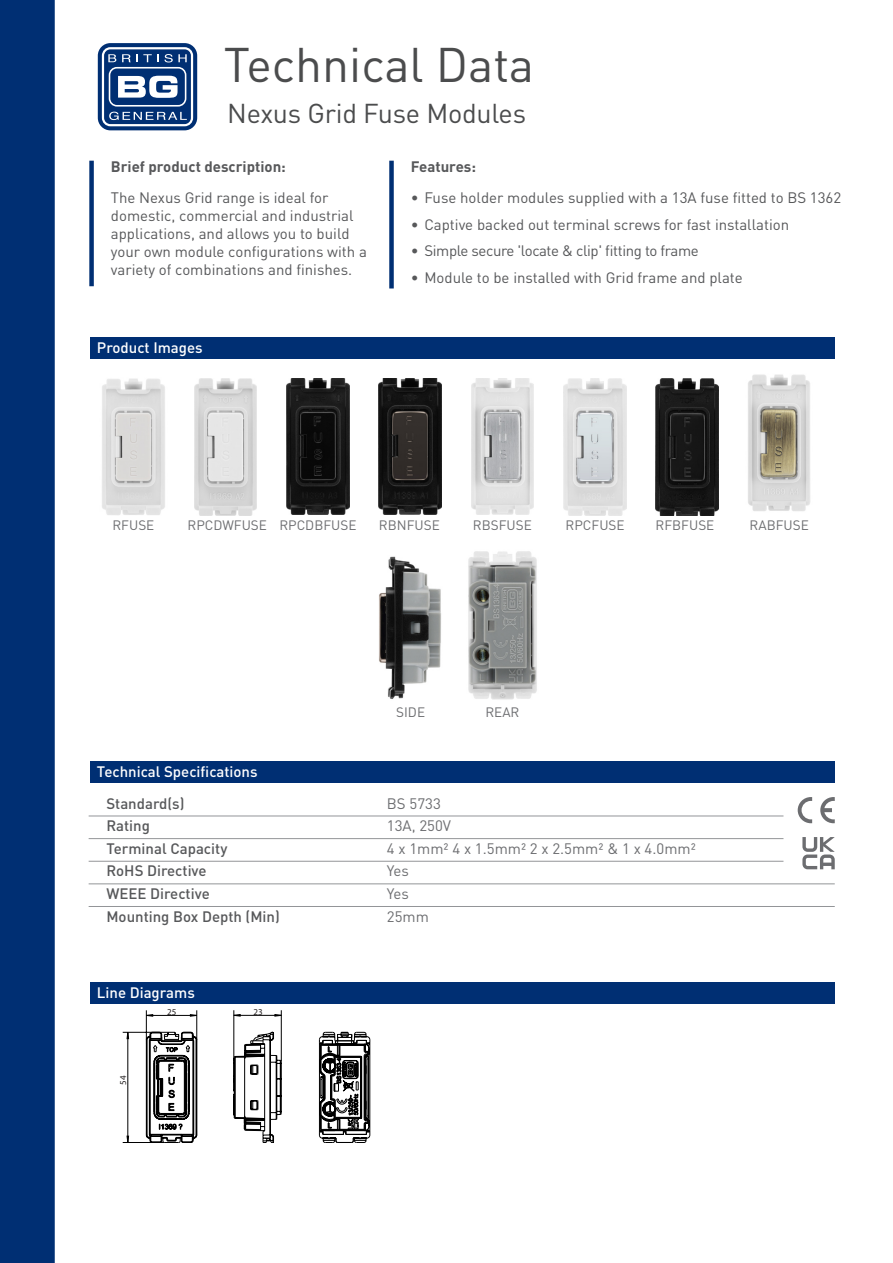
<style>
.page{position:relative;width:893px;height:1263px;background:#fff}
.page>*{position:absolute;margin:0;border:0;box-sizing:border-box;transform-origin:0 0}
.t1{font:48px "DIN Pro";color:#4b4c4d}
.t2{font:27px "DIN Pro";letter-spacing:-.01em;color:#4b4c4d}
.t3{font:15px/18px "DIN Pro";color:#57585a}
.t4{font:500 15px "DIN Pro";color:#57585a}
.t5{font:15px "DIN Pro";color:#6c6d70}
.t6{font:500 15px "DIN Pro";color:#fff}
.t7{font:15px "DIN Pro";letter-spacing:-.025em;color:#57585a}
.t8{font:700 15px "DIN Pro";color:#57585a}
.t9{font:13.5px "DIN Pro";color:#6c6d70}
.t10{font:9px "Myriad Pro";color:#231f20}
</style>
<div class="page">
<div style="left:0;top:0;width:55px;height:1263px;background:#002f73"></div>
<div style="left:98px;top:43px;width:99px;height:87px;background:linear-gradient(to right,#002f73,#002f73);border-radius:13px"></div>
<svg style="left:102px;top:47px;width:91px;height:79px"></svg>
<div style="left:90px;top:982px;width:745px;height:22px;background:#002f73"></div>
<svg style="left:147px;top:1014px;width:6px;height:3px"></svg>
<svg style="left:190px;top:1014px;width:6px;height:3px"></svg>
<svg style="left:274px;top:1014px;width:7px;height:3px"></svg>
<svg style="left:233px;top:1014px;width:8px;height:3px"></svg>
<hr style="left:146px;top:1010px;width:1px;height:30px;background:#000">
<hr style="left:196px;top:1010px;width:1px;height:30px;background:#000">
<hr style="left:146px;top:1015px;width:51px;height:1px;background:#000">
<hr style="left:234px;top:1010px;width:1px;height:48px;background:#000">
<hr style="left:281px;top:1010px;width:1px;height:51px;background:#000">
<hr style="left:234px;top:1015px;width:47px;height:1px;background:#000">
<svg style="left:122px;top:1031px;width:248px;height:112px"></svg>
<div style="left:90px;top:761px;width:745px;height:22px;background:#002f73"></div>
<hr style="left:89px;top:816px;width:694px;height:1px;background:#939598">
<hr style="left:89px;top:861px;width:694px;height:1px;background:#939598">
<hr style="left:89px;top:906px;width:746px;height:1px;background:#939598">
<hr style="left:89px;top:838px;width:694px;height:1px;background:#939598">
<hr style="left:89px;top:884px;width:746px;height:1px;background:#939598">
<svg style="left:798px;top:797px;width:14px;height:26px"></svg>
<svg style="left:820px;top:797px;width:15px;height:26px"></svg>
<svg style="left:802px;top:837px;width:33px;height:32px"></svg>
<div style="left:389px;top:163px;width:5px;height:123px;background:#002f73"></div>
<div style="left:89px;top:163px;width:5px;height:121px;background:#002f73"></div>
<div style="left:90px;top:337px;width:745px;height:22px;background:#002f73"></div>
<img style="left:468px;top:551px;width:69px;height:149px">
<img style="left:379px;top:556px;width:62px;height:143px">
<img style="left:102px;top:378px;width:63px;height:137px">
<img style="left:471px;top:378px;width:63px;height:137px">
<img style="left:194px;top:379px;width:63px;height:137px">
<img style="left:563px;top:378px;width:63px;height:138px">
<img style="left:287px;top:379px;width:62px;height:135px">
<img style="left:656px;top:378px;width:62px;height:138px">
<img style="left:379px;top:378px;width:62px;height:136px">
<img style="left:748px;top:374px;width:62px;height:137px">
<p class="t1" style="left:224px;top:32px;width:312px">Technical Data</p>
<p class="t2" style="left:227px;top:95px;width:300px">Nexus Grid Fuse Modules</p>
<p class="t8" style="left:111px;top:156px;width:177px">Brief product description:</p>
<p class="t3" style="left:111px;top:188px;width:257px">The Nexus Grid range is ideal for domestic, commercial and industrial applications, and allows you to build your own module configurations with a variety of combinations and finishes.</p>
<p class="t6" style="left:97px;top:337px;width:107px">Product Images</p>
<p class="t8" style="left:411px;top:156px;width:67px">Features:</p>
<p class="t3" style="left:411px;top:188px;width:432px">• Fuse holder modules supplied with a 13A fuse fitted to BS 1362</p>
<p class="t3" style="left:411px;top:215px;width:380px">• Captive backed out terminal screws for fast installation</p>
<p class="t7" style="left:411px;top:241px;width:290px">• Simple secure 'locate &amp; clip' fitting to frame</p>
<p class="t3" style="left:411px;top:268px;width:333px">• Module to be installed with Grid frame and plate</p>
<p class="t9" style="left:112px;top:516px;width:43px">RFUSE</p>
<p class="t9" style="left:187px;top:516px;width:81px">RPCDWFUSE</p>
<p class="t9" style="left:279px;top:516px;width:79px">RPCDBFUSE</p>
<p class="t9" style="left:379px;top:516px;width:62px">RBNFUSE</p>
<p class="t9" style="left:473px;top:516px;width:60px">RBSFUSE</p>
<p class="t9" style="left:566px;top:516px;width:61px">RPCFUSE</p>
<p class="t9" style="left:656px;top:516px;width:60px">RFBFUSE</p>
<p class="t9" style="left:750px;top:516px;width:61px">RABFUSE</p>
<p class="t9" style="left:396px;top:703px;width:30px">SIDE</p>
<p class="t9" style="left:485px;top:703px;width:36px">REAR</p>
<p class="t6" style="left:97px;top:761px;width:162px">Technical Specifications</p>
<p class="t4" style="left:106px;top:793px;width:80px">Standard(s)</p>
<p class="t4" style="left:106px;top:815px;width:45px">Rating</p>
<p class="t4" style="left:106px;top:838px;width:122px">Terminal Capacity</p>
<p class="t4" style="left:106px;top:861px;width:102px">RoHS Directive</p>
<p class="t4" style="left:106px;top:883px;width:105px">WEEE Directive</p>
<p class="t4" style="left:106px;top:906px;width:175px">Mounting Box Depth (Min)</p>
<p class="t6" style="left:97px;top:982px;width:99px">Line Diagrams</p>
<p class="t10" style="left:167px;top:1006px;width:11px">25</p>
<p class="t10" style="left:253px;top:1006px;width:11px">23</p>
<p class="t10" style="left:118px;top:1084px;width:11px;rotate:-90deg">54</p>
<p class="t5" style="left:387px;top:793px;width:55px">BS 5733</p>
<p class="t5" style="left:387px;top:815px;width:66px">13A, 250V</p>
<p class="t5" style="left:387px;top:838px;width:310px">4 x 1mm² 4 x 1.5mm² 2 x 2.5mm² &amp; 1 x 4.0mm²</p>
<p class="t5" style="left:387px;top:861px;width:23px">Yes</p>
<p class="t5" style="left:387px;top:883px;width:23px">Yes</p>
<p class="t5" style="left:387px;top:906px;width:44px">25mm</p>
</div>
